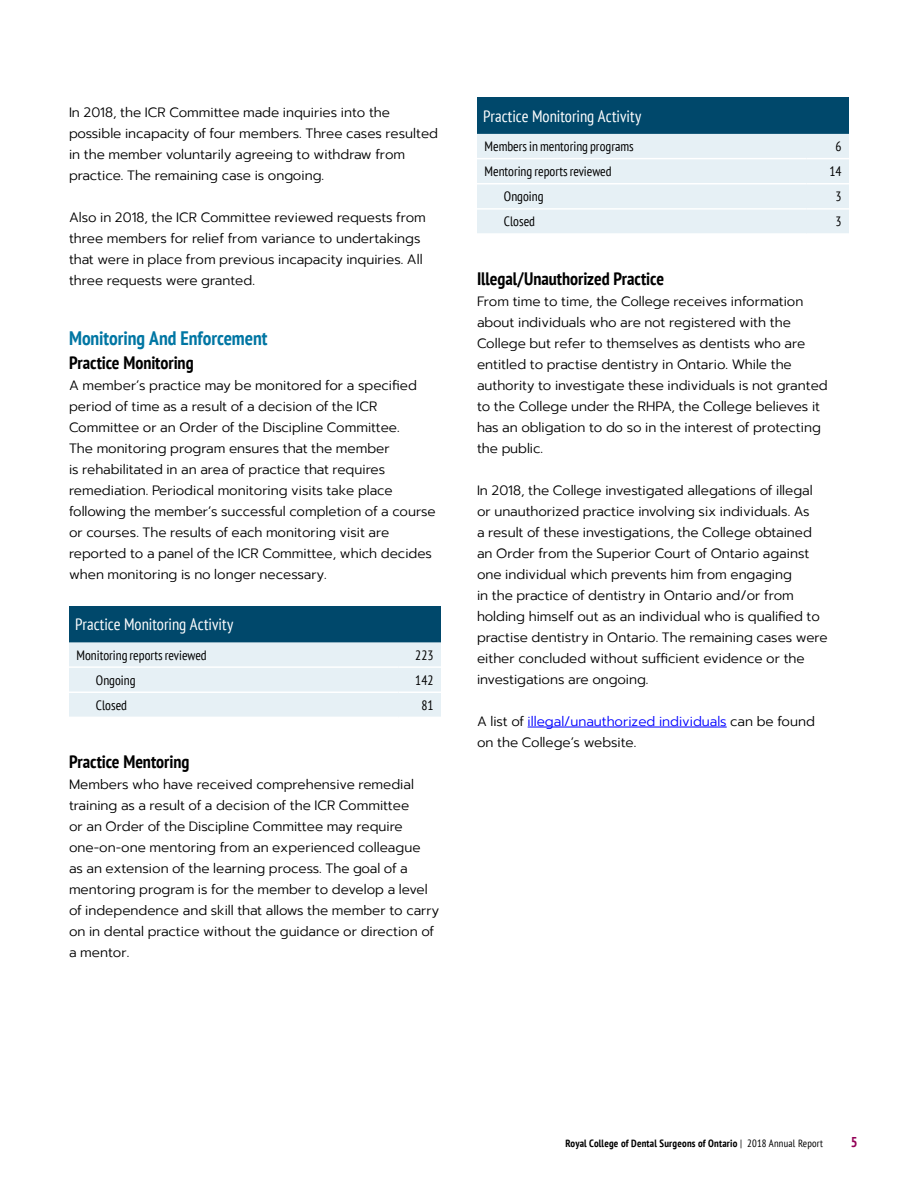
<style>
.page{position:relative;width:918px;height:1188px;background:#fff}
.page>*{position:absolute;margin:0;border:0;box-sizing:border-box;transform-origin:0 0}
.t1{font:700 condensed 19.5px "PT Sans";color:#0076a3}
.t2{font:700 condensed 18px "PT Sans";letter-spacing:-.005em;color:#000}
.t3{font:condensed 16.5px "PT Sans";color:#fff}
.t4{font:700 condensed 14.25px "PT Sans";color:#930056}
.t5{font:300 13.5px/21px "Prompt";color:#000}
.t6{font:condensed 13.5px "PT Sans";color:#000}
.t7{font:700 condensed 10.5px "PT Sans";letter-spacing:.02em;color:#000}
.s1{color:#00f}
.s2{font-weight:400}
</style>
<div class="page">
<div style="left:69px;top:606px;width:372px;height:36px;background:#00486b"></div>
<div style="left:69px;top:642px;width:372px;height:75px;background:#e6f0f5"></div>
<hr style="left:69px;top:666px;width:330px;height:2px;background:#fff">
<hr style="left:399px;top:666px;width:42px;height:2px;background:#fff">
<hr style="left:69px;top:692px;width:330px;height:1px;background:#fff">
<hr style="left:399px;top:692px;width:42px;height:1px;background:#fff">
<hr style="left:528px;top:727px;width:199px;height:1px;background:#00f">
<div style="left:477px;top:98px;width:372px;height:36px;background:#00486b"></div>
<div style="left:477px;top:134px;width:372px;height:99px;background:#e6f0f5"></div>
<hr style="left:477px;top:158px;width:330px;height:1px;background:#fff">
<hr style="left:807px;top:158px;width:42px;height:1px;background:#fff">
<hr style="left:477px;top:183px;width:330px;height:1px;background:#fff">
<hr style="left:807px;top:183px;width:42px;height:1px;background:#fff">
<hr style="left:477px;top:208px;width:330px;height:2px;background:#fff">
<hr style="left:807px;top:208px;width:42px;height:2px;background:#fff">
<p class="t5" style="left:69px;top:102px;width:371px">In 2018, the ICR Committee made inquiries into the possible incapacity of four members. Three cases resulted in the member voluntarily agreeing to withdraw from practice. The remaining case is ongoing.</p>
<p class="t5" style="left:69px;top:207px;width:358px">Also in 2018, the ICR Committee reviewed requests from three members for relief from variance to undertakings that were in place from previous incapacity inquiries. All three requests were granted.</p>
<p class="t1" style="left:69px;top:325px;width:200px">Monitoring And Enforcement</p>
<p class="t2" style="left:69px;top:351px;width:126px">Practice Monitoring</p>
<p class="t5" style="left:69px;top:375px;width:368px">A member’s practice may be monitored for a specified period of time as a result of a decision of the ICR Committee or an Order of the Discipline Committee.<br>The monitoring program ensures that the member<br>is rehabilitated in an area of practice that requires remediation. Periodical monitoring visits take place following the member’s successful completion of a course or courses. The results of each monitoring visit are reported to a panel of the ICR Committee, which decides when monitoring is no longer necessary.</p>
<p class="t3" style="left:75px;top:614px;width:160px">Practice Monitoring Activity</p>
<p class="t6" style="left:76px;top:646px;width:132px">Monitoring reports reviewed</p>
<p class="t6" style="left:415px;top:646px;width:20px">223</p>
<p class="t6" style="left:96px;top:671px;width:41px">Ongoing</p>
<p class="t6" style="left:415px;top:671px;width:20px">142</p>
<p class="t6" style="left:96px;top:696px;width:33px">Closed</p>
<p class="t6" style="left:421px;top:696px;width:14px">81</p>
<p class="t2" style="left:69px;top:750px;width:122px">Practice Mentoring</p>
<p class="t5" style="left:69px;top:774px;width:372px">Members who have received comprehensive remedial training as a result of a decision of the ICR Committee<br>or an Order of the Discipline Committee may require one-on-one mentoring from an experienced colleague<br>as an extension of the learning process. The goal of a mentoring program is for the member to develop a level of independence and skill that allows the member to carry on in dental practice without the guidance or direction of a mentor.</p>
<p class="t3" style="left:483px;top:105px;width:160px">Practice Monitoring Activity</p>
<p class="t6" style="left:484px;top:138px;width:151px">Members in mentoring programs</p>
<p class="t6" style="left:835px;top:138px;width:8px">6</p>
<p class="t6" style="left:484px;top:163px;width:129px">Mentoring reports reviewed</p>
<p class="t6" style="left:829px;top:163px;width:14px">14</p>
<p class="t6" style="left:504px;top:188px;width:41px">Ongoing</p>
<p class="t6" style="left:835px;top:188px;width:8px">3</p>
<p class="t6" style="left:504px;top:213px;width:33px">Closed</p>
<p class="t6" style="left:835px;top:213px;width:8px">3</p>
<p class="t2" style="left:477px;top:267px;width:189px">Illegal/Unauthorized Practice</p>
<p class="t5" style="left:477px;top:291px;width:352px">From time to time, the College receives information about individuals who are not registered with the College but refer to themselves as dentists who are entitled to practise dentistry in Ontario. While the authority to investigate these individuals is not granted to the College under the RHPA, the College believes it has an obligation to do so in the interest of protecting the public.</p>
<p class="t5" style="left:477px;top:480px;width:352px">In 2018, the College investigated allegations of illegal or unauthorized practice involving six individuals. As<br>a result of these investigations, the College obtained an Order from the Superior Court of Ontario against one individual which prevents him from engaging<br>in the practice of dentistry in Ontario and/or from holding himself out as an individual who is qualified to practise dentistry in Ontario. The remaining cases were either concluded without sufficient evidence or the investigations are ongoing.</p>
<p class="t5" style="left:477px;top:711px;width:339px">A list of <span class="s1">illegal/unauthorized individuals</span> can be found on the College’s website.</p>
<p class="t7" style="left:566px;top:1136px;width:259px">Royal College of Dental Surgeons of Ontario <span class="s2">| 2018 Annual Report</span></p>
<p class="t4" style="left:851px;top:1133px;width:8px">5</p>
</div>
